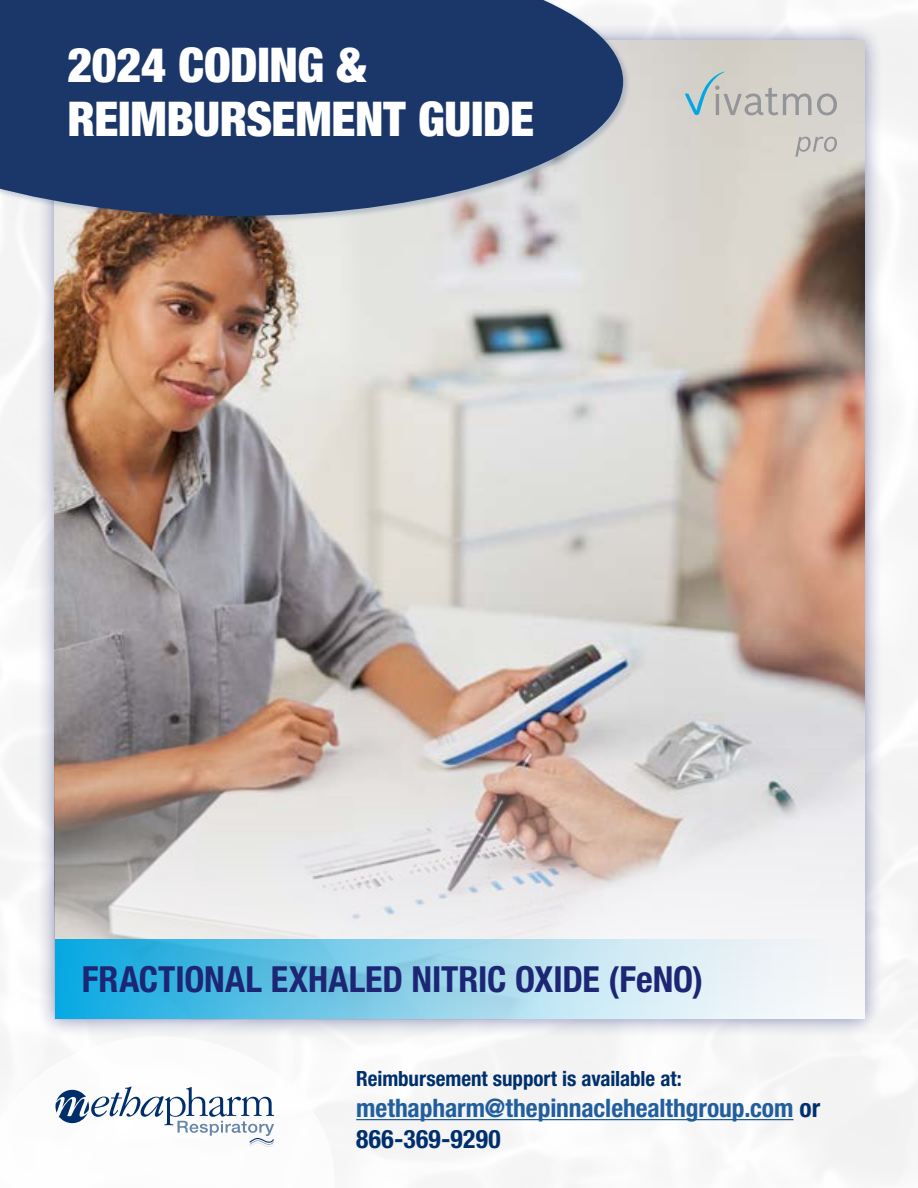
<style>
.page{position:relative;width:918px;height:1188px;background:#fff}
.page>*{position:absolute;margin:0;border:0;box-sizing:border-box;transform-origin:0 0}
.t1{font:900 condensed 48px/54px "Helvetica Neue LT Std";letter-spacing:-.01em;color:#fff}
.t2{font:700 condensed 36px "Helvetica Neue LT Std";letter-spacing:-.005em;color:#1c2674}
.t3{font:700 condensed 25.5px/30.6px "Helvetica Neue LT Std";color:#215e9e}
.t4{font:700 condensed 21px "Helvetica Neue LT Std";color:#002f6e}
.s1{color:#002f6e}
</style>
<div class="page">
<svg style="left:0;top:1036px;width:335px;height:152px"></svg>
<div style="left:37px;top:23px;width:846px;height:1015px;background:#1c2674;opacity:.5"></div>
<img style="left:55px;top:40px;width:810px;height:900px">
<svg style="left:56px;top:1086px;width:218px;height:61px"></svg>
<svg style="left:55px;top:940px;width:810px;height:79px;background:#92d3eb"></svg>
<div style="left:0;top:0;width:630px;height:222px;background:#002f6e;opacity:.2"></div>
<svg style="left:0;top:0;width:623px;height:216px;background:#304975"></svg>
<hr style="left:356px;top:1119px;width:437px;height:1px;background:#215e9e">
<svg style="left:685px;top:72px;width:126px;height:44px;background:#c3c7c3"></svg>
<svg style="left:817px;top:94px;width:20px;height:21px"></svg>
<svg style="left:795px;top:137px;width:42px;height:20px"></svg>
<h1 class="t1" style="left:68px;top:37px;width:468px">2024 CODING &amp;<br>REIMBURSEMENT GUIDE</h1>
<h2 class="t2" style="left:82px;top:958px;width:623px">FRACTIONAL EXHALED NITRIC OXIDE (FeNO)</h2>
<p class="t4" style="left:356px;top:1066px;width:327px">Reimbursement support is available at:</p>
<p class="t3" style="left:356px;top:1092px;width:466px">methapharm@thepinnaclehealthgroup.com <span class="s1">or<br>866-369-9290</span></p>
</div>
